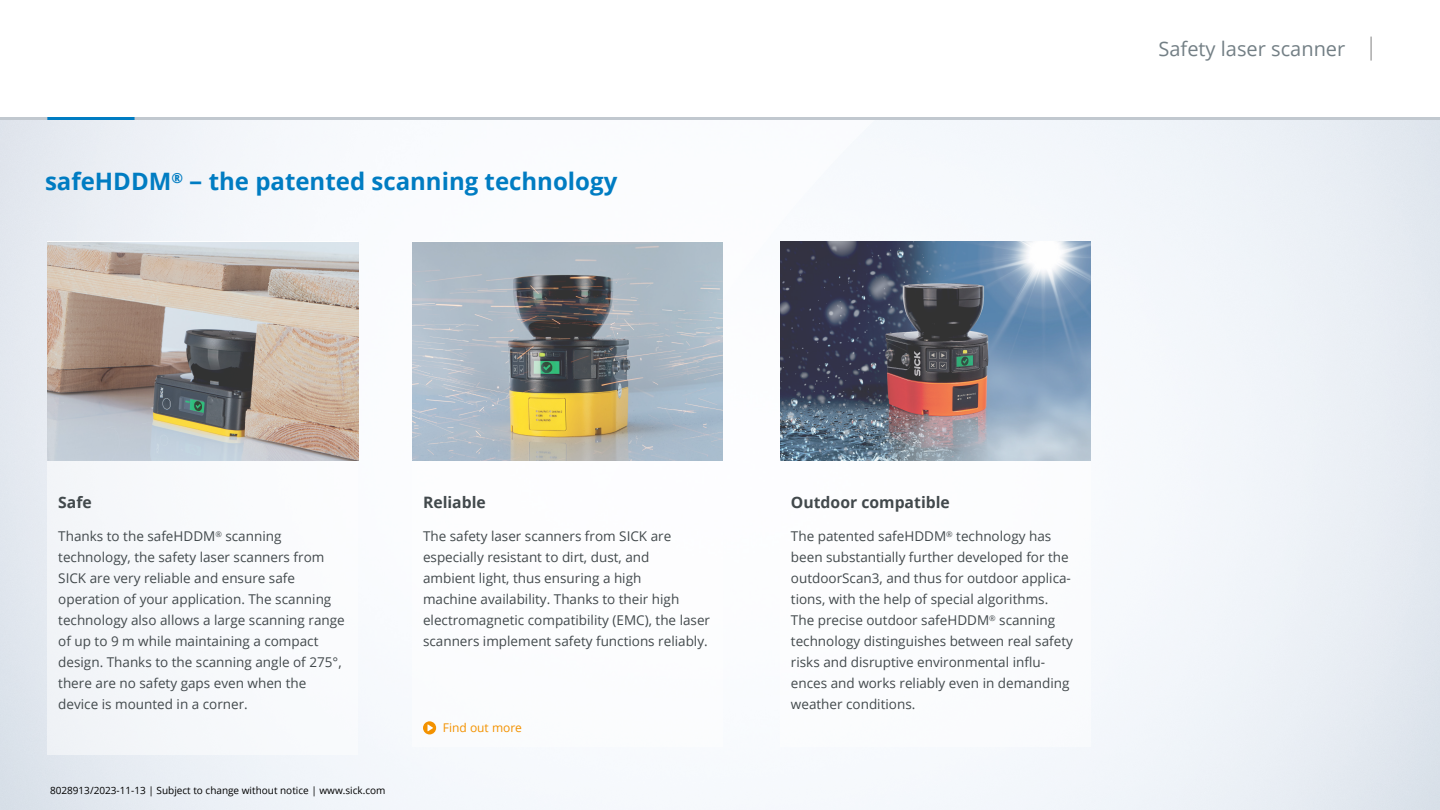
<style>
.page{position:relative;width:1440px;height:810px;background:#fff}
.page>*{position:absolute;margin:0;border:0;box-sizing:border-box;transform-origin:0 0}
.t1{font:700 24px "Open Sans";color:#007cc2}
.t2{font:20.02px "Open Sans";color:#737f85}
.t3{font:700 15.75px "Open Sans";color:#42494c}
.t4{font:13.5px/21px "Open Sans";color:#42494c}
.t5{font:12px "Open Sans";color:#f39200}
.t6{font:9.98px "Open Sans";color:#000}
.s1{font-family:"The Sans LP7 Bld";font-weight:400}
</style>
<div class="page">
<img style="left:0;top:120px;width:1440px;height:690px">
<hr style="left:0;top:117px;width:1440px;height:3px;background:#c1c8cf">
<svg style="left:1371px;top:37px;width:1px;height:24px"></svg>
<div style="left:413px;top:242px;width:310px;height:505px;background:#fff"></div>
<img style="left:413px;top:242px;width:310px;height:218px">
<div style="left:48px;top:242px;width:310px;height:512px;background:#f7f9fb"></div>
<img style="left:48px;top:243px;width:310px;height:218px">
<div style="left:780px;top:242px;width:311px;height:505px;background:#fff"></div>
<img style="left:780px;top:242px;width:311px;height:219px">
<svg style="left:423px;top:721px;width:13px;height:13px"></svg>
<svg style="left:428px;top:724px;width:5px;height:7px"></svg>
<hr style="left:47px;top:117px;width:88px;height:3px;background:#007cc2">
<h1 class="t1" style="left:45px;top:165px;width:574px">safeHDDM<sup>®</sup> <span class="s1">‒</span> the patented scanning technology</h1>
<h2 class="t2" style="left:1158px;top:35px;width:188px">Safety laser scanner</h2>
<p class="t3" style="left:58px;top:491px;width:35px">Safe</p>
<p class="t4" style="left:58px;top:525px;width:288px">Thanks to the safeHDDM<sup>®</sup> scanning technology, the safety laser scanners from SICK are very reliable and ensure safe operation of your application. The scanning technology also allows a large scanning range of up to 9 m while maintaining a compact design. Thanks to the scanning angle of 275°, there are no safety gaps even when the device is mounted in a corner.</p>
<p class="t6" style="left:50px;top:783px;width:337px">8028913/2023-11-13 | Subject to change without notice | www.sick.com</p>
<p class="t3" style="left:423px;top:491px;width:64px">Reliable</p>
<p class="t4" style="left:423px;top:525px;width:289px">The safety laser scanners from SICK are especially resistant to dirt, dust, and<br>ambient light, thus ensuring a high<br>machine availability. Thanks to their high electromagnetic compatibility (EMC), the laser scanners implement safety functions reliably.</p>
<p class="t5" style="left:443px;top:720px;width:81px">Find out more</p>
<p class="t3" style="left:791px;top:491px;width:160px">Outdoor compatible</p>
<p class="t4" style="left:791px;top:525px;width:283px">The patented safeHDDM<sup>®</sup> technology has been substantially further developed for the outdoorScan3, and thus for outdoor applica&shy;tions, with the help of special algorithms.<br>The precise outdoor safeHDDM<sup>®</sup> scanning technology distinguishes between real safety risks and disruptive environmental influ&shy;ences and works reliably even in demanding weather conditions.</p>
</div>
